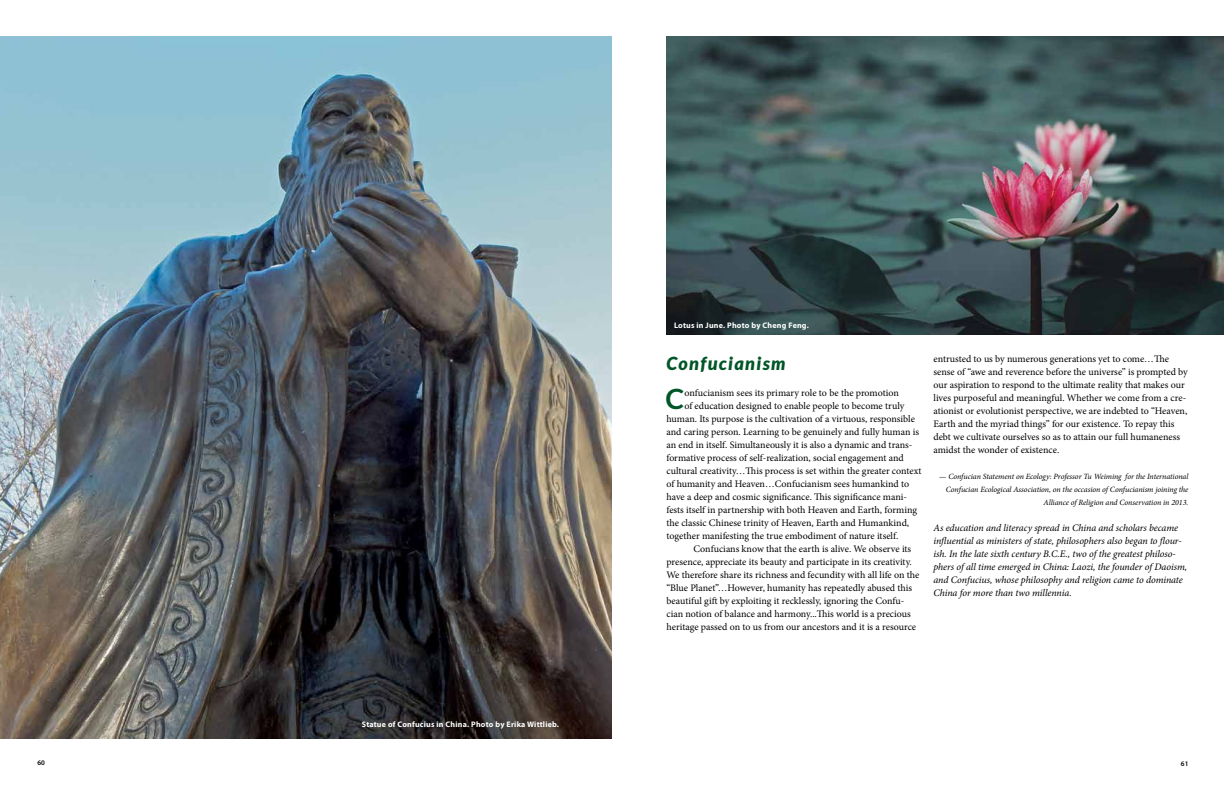
<style>
.page{position:relative;width:1224px;height:792px;background:#fff}
.page>*{position:absolute;margin:0;border:0;box-sizing:border-box;transform-origin:0 0}
.t1{font:700 28px "Lato";color:#005627}
.t2{font:italic 900 18px "Lato";letter-spacing:.075em;color:#005627}
.t3{font:10px/13px "Minion Pro";letter-spacing:-.005em;color:#000}
.t4{font:italic 10px/13px "Minion Pro";letter-spacing:-.01em;color:#000}
.t5{font:italic 8px/13px "Minion Pro";letter-spacing:-.01em;color:#000;text-align:right}
.t6{font:700 8px "Myriad Pro";letter-spacing:.025em;color:#fff}
.t7{font:600 7px "Myriad Pro";color:#000}
</style>
<div class="page">
<img style="left:666px;top:36px;width:558px;height:299px">
<img style="left:0;top:36px;width:612px;height:703px">
<p class="t6" style="left:362px;top:719px;width:199px">Statue of Confucius in China. Photo by Erika Wittlieb.</p>
<p class="t6" style="left:674px;top:320px;width:136px">Lotus in June. Photo by Cheng Feng.</p>
<h2 class="t2" style="left:666px;top:352px;width:121px">Confucianism</h2>
<h1 class="t1" style="left:666px;top:382px;width:19px">C</h1>
<p class="t3" style="left:684px;top:386px;width:216px">onfucianism sees its primary role to be the promotion</p>
<p class="t3" style="left:684px;top:399px;width:222px">of education designed to enable people to become truly</p>
<p class="t3" style="left:666px;top:412px;width:250px">human. Its purpose is the cultivation of a virtuous, responsible</p>
<p class="t3" style="left:666px;top:425px;width:254px">and caring person. Learning to be genuinely and fully human is</p>
<p class="t3" style="left:666px;top:438px;width:247px">an end in itself. Simultaneously it is also a dynamic and trans-</p>
<p class="t3" style="left:666px;top:451px;width:239px">formative process of self-realization, social engagement and</p>
<p class="t3" style="left:666px;top:464px;width:257px">cultural creativity…This process is set within the greater context</p>
<p class="t3" style="left:666px;top:477px;width:244px">of humanity and Heaven…Confucianism sees humankind to</p>
<p class="t3" style="left:666px;top:490px;width:242px">have a deep and cosmic significance. This significance mani-</p>
<p class="t3" style="left:666px;top:503px;width:252px">fests itself in partnership with both Heaven and Earth, forming</p>
<p class="t3" style="left:666px;top:516px;width:244px">the classic Chinese trinity of Heaven, Earth and Humankind,</p>
<p class="t3" style="left:666px;top:529px;width:233px">together manifesting the true embodiment of nature itself.</p>
<p class="t3" style="left:693px;top:542px;width:219px">Confucians know that the earth is alive. We observe its</p>
<p class="t3" style="left:666px;top:555px;width:247px">presence, appreciate its beauty and participate in its creativity.</p>
<p class="t3" style="left:666px;top:568px;width:255px">We therefore share its richness and fecundity with all life on the</p>
<p class="t3" style="left:666px;top:581px;width:247px">“Blue Planet”…However, humanity has repeatedly abused this</p>
<p class="t3" style="left:666px;top:594px;width:239px">beautiful gift by exploiting it recklessly, ignoring the Confu-</p>
<p class="t3" style="left:666px;top:607px;width:246px">cian notion of balance and harmony...This world is a precious</p>
<p class="t3" style="left:666px;top:620px;width:251px">heritage passed on to us from our ancestors and it is a resource</p>
<p class="t3" style="left:933px;top:353px;width:256px">entrusted to us by numerous generations yet to come…The sense of “awe and reverence before the universe” is prompted by our aspiration to respond to the ultimate reality that makes our lives purposeful and meaningful. Whether we come from a cre&shy;ationist or evolutionist perspective, we are indebted to “Heaven, Earth and the myriad things” for our existence. To repay this debt we cultivate ourselves so as to attain our full humaneness amidst the wonder of existence.</p>
<p class="t5" style="left:939px;top:470px;width:251px">— Confucian Statement on Ecology: Professor Tu Weiming for the International<br>Confucian Ecological Association, on the occasion of Confucianism joining the<br>Alliance of Religion and Conservation in 2013.</p>
<p class="t4" style="left:933px;top:522px;width:255px">As education and literacy spread in China and scholars became influential as ministers of state, philosophers also began to flour&shy;ish. In the late sixth century B.C.E., two of the greatest philoso&shy;phers of all time emerged in China: Laozi, the founder of Daoism, and Confucius, whose philosophy and religion came to dominate China for more than two millennia.</p>
<p class="t7" style="left:38px;top:758px;width:9px">60</p>
<p class="t7" style="left:1181px;top:759px;width:9px">61</p>
</div>
